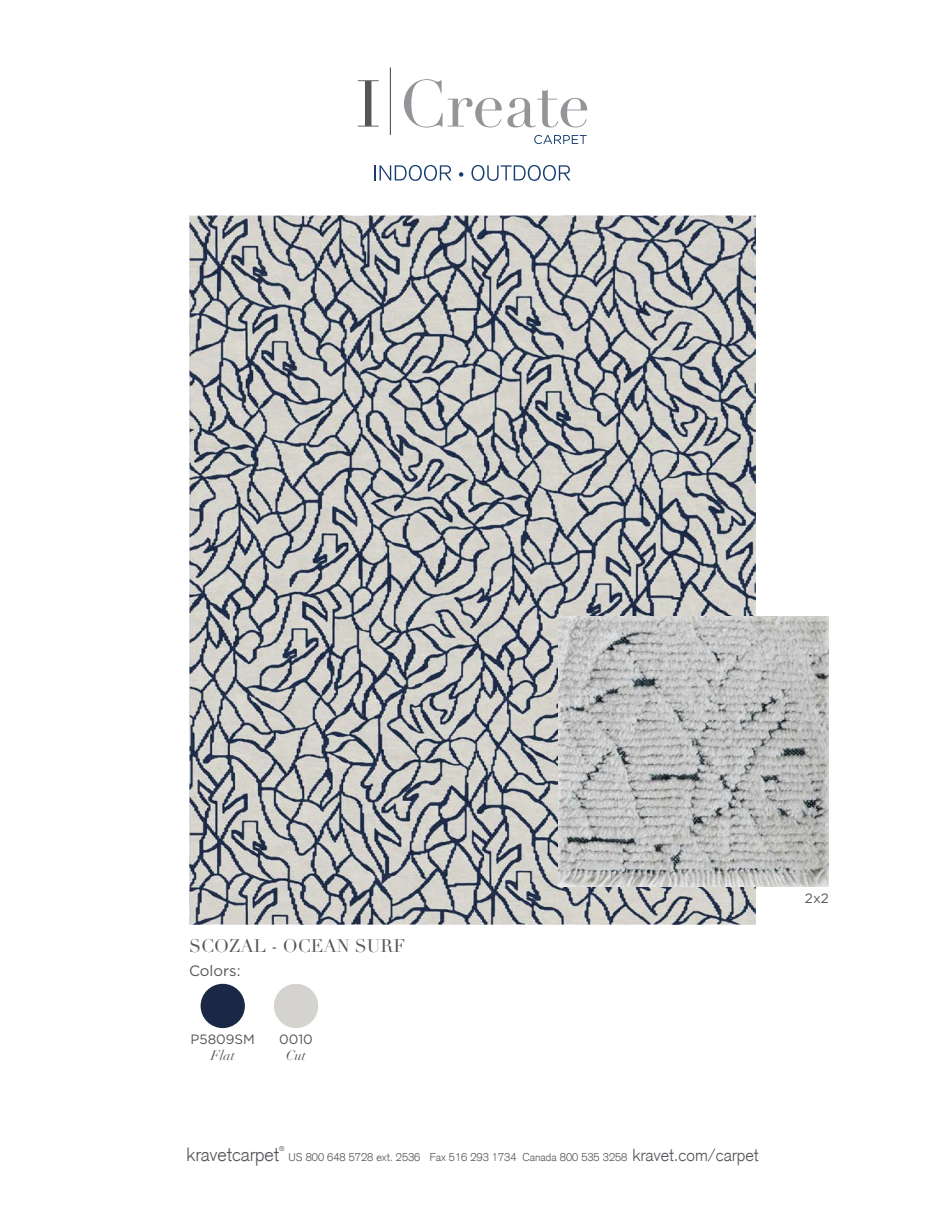
<style>
.page{position:relative;width:945px;height:1215px;background:#fff}
.page>*{position:absolute;margin:0;border:0;box-sizing:border-box;transform-origin:0 0}
.t1{font:300 18.75px "Akzidenz Grotesk";color:#54555a}
.t2{font:18px "Didot LH";color:#54555a}
.t3{font:15px "Gotham";color:#54555a}
.t4{font:13.5px "Gotham";color:#54555a}
.t5{font:italic 13.5px "Didot LH";color:#54555a}
.t6{font:300 11.1px "Akzidenz Grotesk";color:#54555a}
.t7{font:300 6.75px "Akzidenz Grotesk";color:#54555a}
.s1{font-size:16.95px}
</style>
<div class="page">
<img style="left:189px;top:215px;width:567px;height:709px">
<hr style="left:390px;top:68px;width:1px;height:67px;background:#3e3e3f">
<svg style="left:358px;top:80px;width:21px;height:47px"></svg>
<svg style="left:404px;top:79px;width:183px;height:49px"></svg>
<svg style="left:534px;top:135px;width:53px;height:9px"></svg>
<svg style="left:375px;top:165px;width:76px;height:16px"></svg>
<svg style="left:459px;top:172px;width:4px;height:5px"></svg>
<svg style="left:471px;top:165px;width:99px;height:16px"></svg>
<div style="left:201px;top:984px;width:44px;height:44px;background:#1a2845;border-radius:50%"></div>
<div style="left:274px;top:984px;width:44px;height:44px;background:#d4d3cf;border-radius:50%"></div>
<div style="left:558px;top:616px;width:272px;height:272px;background:#fff;opacity:.75"></div>
<p class="t2" style="left:189px;top:935px;width:218px">SCOZAL - OCEAN SURF</p>
<p class="t3" style="left:189px;top:963px;width:53px">Colors:</p>
<p class="t4" style="left:190px;top:1032px;width:66px">P5809SM</p>
<p class="t5" style="left:211px;top:1048px;width:26px">Flat</p>
<p class="t4" style="left:279px;top:1032px;width:35px">0010</p>
<p class="t5" style="left:286px;top:1048px;width:21px">Cut</p>
<p class="t1" style="left:186px;top:1144px;width:94px">kravetcarpet</p>
<p class="t7" style="left:279px;top:1145px;width:7px">®</p>
<p class="t6" style="left:289px;top:1151px;width:472px">US 800 648 5728 ext. 2536 Fax 516 293 1734 Canada 800 535 3258 <span class="s1">kravet.com/carpet</span></p>
<p class="t4" style="left:805px;top:891px;width:25px">2x2</p>
</div>
